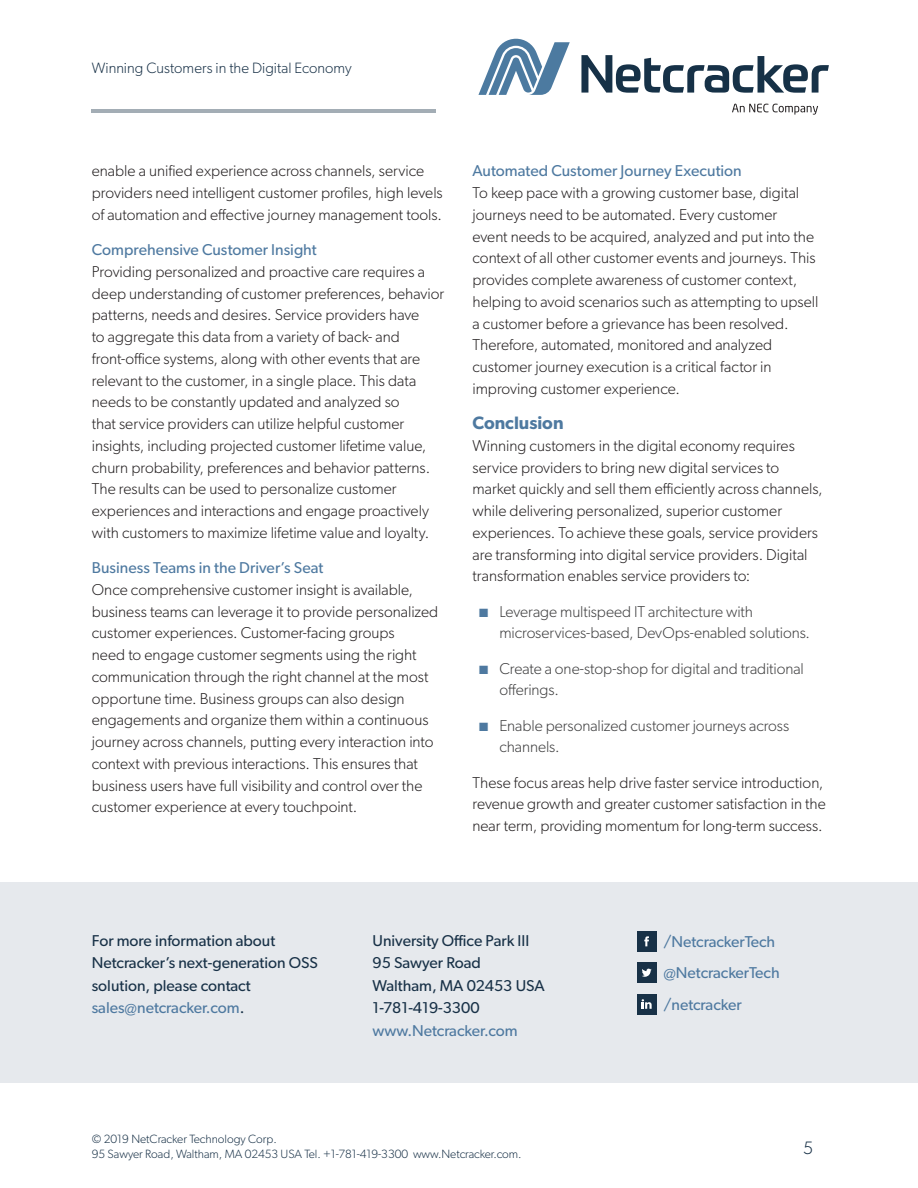
<style>
.page{position:relative;width:918px;height:1188px;background:#fff}
.page>*{position:absolute;margin:0;border:0;box-sizing:border-box;transform-origin:0 0}
.t1{font:600 18px "Gibson";color:#4e79a0}
.t2{font:300 18px "Gibson";color:#183147}
.t3{font:300 15.75px/21.8px "Gibson";color:#231f20}
.t4{font:300 15.75px/21.8px "Gibson";letter-spacing:-.005em;color:#3e3e3f}
.t5{font:15.75px "Gibson";color:#4e79a0}
.t6{font:15.75px/22.5px "Gibson";color:#183147}
.t7{font:300 15px "Gibson";letter-spacing:.005em;color:#183147}
.t8{font:300 12px/14.4px "Gibson";color:#183147}
.s1{color:#4e79a0}
.s2{color:#183147}
</style>
<div class="page">
<div style="left:0;top:882px;width:918px;height:201px;background:#e6e9ed"></div>
<div style="left:637px;top:931px;width:20px;height:20px;background:#183147"></div>
<svg style="left:644px;top:936px;width:5px;height:10px"></svg>
<div style="left:637px;top:963px;width:20px;height:20px;background:#183147"></div>
<svg style="left:642px;top:969px;width:10px;height:8px"></svg>
<div style="left:637px;top:994px;width:20px;height:20px;background:#183147"></div>
<svg style="left:642px;top:999px;width:10px;height:10px"></svg>
<hr style="left:92px;top:109px;width:344px;height:4px;background:#a3adb5">
<svg style="left:581px;top:55px;width:248px;height:38px"></svg>
<svg style="left:478px;top:39px;width:92px;height:56px"></svg>
<svg style="left:732px;top:104px;width:86px;height:11px"></svg>
<p class="t7" style="left:92px;top:59px;width:261px">Winning Customers in the Digital Economy</p>
<p class="t3" style="left:92px;top:160px;width:353px">enable a unified experience across channels, service providers need intelligent customer profiles, high levels of automation and effective journey management tools.</p>
<p class="t5" style="left:92px;top:240px;width:226px">Comprehensive Customer Insight</p>
<p class="t3" style="left:92px;top:260px;width:354px">Providing personalized and proactive care requires a deep understanding of customer preferences, behavior patterns, needs and desires. Service providers have<br>to aggregate this data from a variety of back- and front-office systems, along with other events that are relevant to the customer, in a single place. This data needs to be constantly updated and analyzed so<br>that service providers can utilize helpful customer insights, including projected customer lifetime value, churn probability, preferences and behavior patterns.<br>The results can be used to personalize customer experiences and interactions and engage proactively with customers to maximize lifetime value and loyalty.</p>
<p class="t5" style="left:92px;top:558px;width:233px">Business Teams in the Driver’s Seat</p>
<p class="t3" style="left:92px;top:578px;width:348px">Once comprehensive customer insight is available, business teams can leverage it to provide personalized customer experiences. Customer-facing groups<br>need to engage customer segments using the right communication through the right channel at the most opportune time. Business groups can also design engagements and organize them within a continuous journey across channels, putting every interaction into context with previous interactions. This ensures that business users have full visibility and control over the customer experience at every touchpoint.</p>
<p class="t5" style="left:472px;top:162px;width:271px">Automated Customer Journey Execution</p>
<p class="t3" style="left:472px;top:182px;width:347px">To keep pace with a growing customer base, digital journeys need to be automated. Every customer<br>event needs to be acquired, analyzed and put into the context of all other customer events and journeys. This provides complete awareness of customer context, helping to avoid scenarios such as attempting to upsell a customer before a grievance has been resolved.<br>Therefore, automated, monitored and analyzed customer journey execution is a critical factor in improving customer experience.</p>
<p class="t1" style="left:472px;top:412px;width:93px">Conclusion</p>
<p class="t3" style="left:472px;top:434px;width:352px">Winning customers in the digital economy requires service providers to bring new digital services to market quickly and sell them efficiently across channels, while delivering personalized, superior customer experiences. To achieve these goals, service providers are transforming into digital service providers. Digital transformation enables service providers to:</p>
<p class="t4" style="left:500px;top:600px;width:312px;text-indent:-20px"><span class="s1">■</span> Leverage multispeed IT architecture with microservices-based, DevOps-enabled solutions.</p>
<p class="t4" style="left:500px;top:657px;width:306px;text-indent:-20px"><span class="s1">■</span> Create a one-stop-shop for digital and traditional offerings.</p>
<p class="t4" style="left:500px;top:714px;width:291px;text-indent:-20px"><span class="s1">■</span> Enable personalized customer journeys across channels.</p>
<p class="t3" style="left:472px;top:771px;width:355px">These focus areas help drive faster service introduction, revenue growth and greater customer satisfaction in the near term, providing momentum for long-term success.</p>
<p class="t6" style="left:92px;top:929px;width:228px">For more information about<br>Netcracker’s next-generation OSS solution, please contact</p>
<p class="t5" style="left:92px;top:998px;width:154px">sales@netcracker.com<span class="s2">.</span></p>
<p class="t6" style="left:373px;top:929px;width:158px">University Office Park III</p>
<p class="t6" style="left:373px;top:951px;width:110px">95 Sawyer Road</p>
<p class="t6" style="left:373px;top:974px;width:174px">Waltham, MA 02453 USA</p>
<p class="t6" style="left:373px;top:996px;width:109px">1-781-419-3300</p>
<p class="t5" style="left:373px;top:1021px;width:147px">www.Netcracker.com</p>
<p class="t8" style="left:92px;top:1132px;width:431px">© 2019 NetCracker Technology Corp.<br>95 Sawyer Road, Waltham, MA 02453 USA Tel. +1-781-419-3300 www.Netcracker.com.</p>
<p class="t5" style="left:663px;top:932px;width:113px">/NetcrackerTech</p>
<p class="t5" style="left:663px;top:963px;width:118px">@NetcrackerTech</p>
<p class="t5" style="left:663px;top:995px;width:80px">/netcracker</p>
<p class="t2" style="left:803px;top:1137px;width:12px">5</p>
</div>
